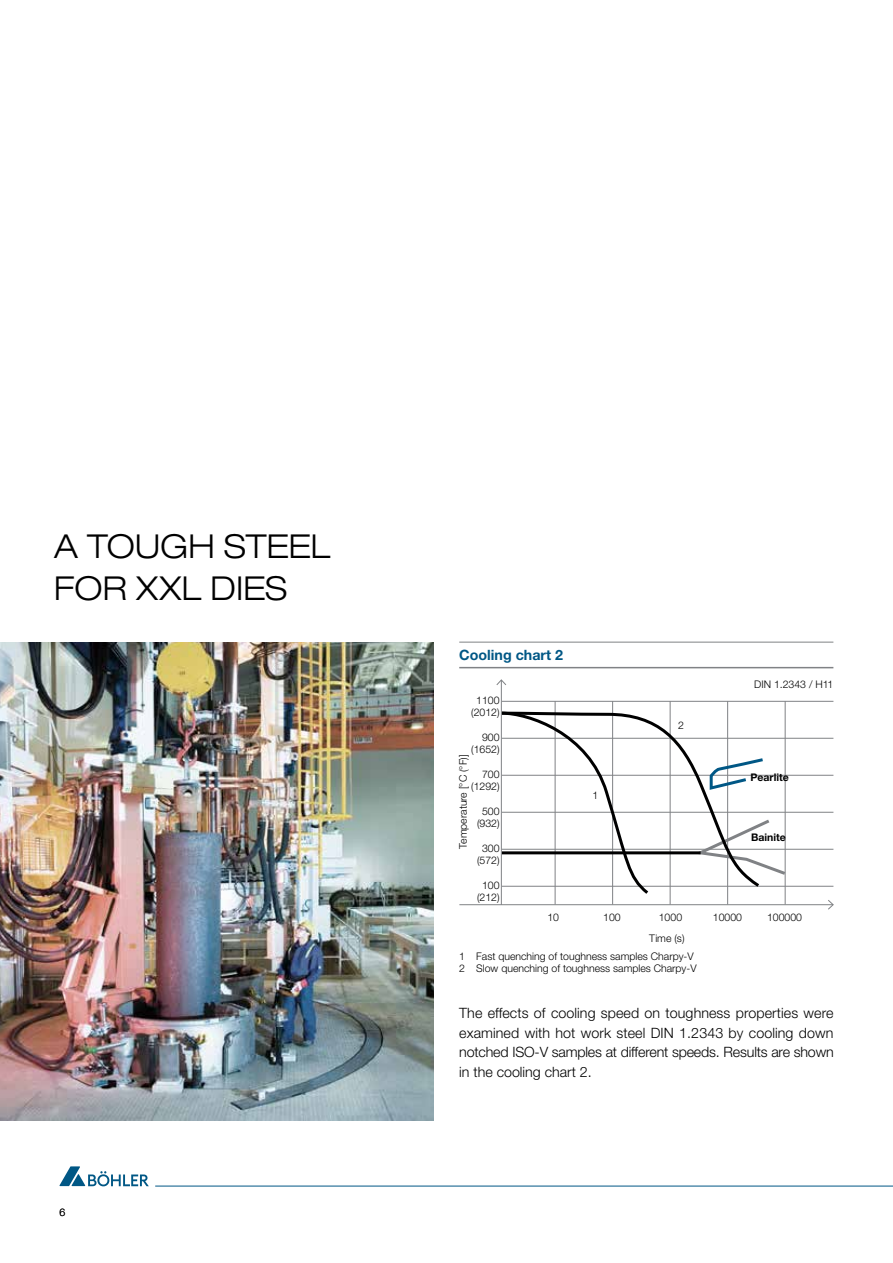
<style>
.page{position:relative;width:893px;height:1263px;background:#fff}
.page>*{position:absolute;margin:0;border:0;box-sizing:border-box;transform-origin:0 0}
.t1{font:300 expanded 33px/42px "Helvetica Neue LT Std";letter-spacing:-.005em;color:#000}
.t2{font:300 14.25px/19.5px "Helvetica Neue LT Std";letter-spacing:-.01em;color:#000;text-align:justify}
.t3{font:700 14.25px "Helvetica Neue LT Std";color:#005785}
.t4{font:300 10.5px/12.3px "Helvetica Neue LT Std";color:#000;text-align:center}
.t5{font:700 10.5px "Helvetica Neue LT Std";color:#000}
</style>
<div class="page">
<hr style="left:155px;top:1186px;width:738px;height:1px;background:#005785">
<svg style="left:60px;top:1166px;width:89px;height:20px"></svg>
<img style="left:0;top:642px;width:434px;height:478px">
<hr style="left:502px;top:701px;width:331px;height:1px;background:#808285">
<hr style="left:502px;top:738px;width:331px;height:1px;background:#808285">
<hr style="left:502px;top:775px;width:331px;height:1px;background:#808285">
<hr style="left:502px;top:812px;width:331px;height:1px;background:#808285">
<hr style="left:502px;top:849px;width:331px;height:1px;background:#808285">
<hr style="left:502px;top:886px;width:331px;height:1px;background:#808285">
<hr style="left:555px;top:701px;width:1px;height:203px;background:#808285">
<hr style="left:612px;top:701px;width:1px;height:203px;background:#808285">
<hr style="left:670px;top:701px;width:1px;height:203px;background:#808285">
<hr style="left:727px;top:701px;width:1px;height:203px;background:#808285">
<hr style="left:785px;top:701px;width:1px;height:203px;background:#808285">
<svg style="left:500px;top:710px;width:289px;height:187px"></svg>
<svg style="left:500px;top:710px;width:262px;height:180px"></svg>
<hr style="left:501px;top:680px;width:1px;height:225px;background:#808285">
<svg style="left:496px;top:679px;width:11px;height:6px"></svg>
<hr style="left:459px;top:667px;width:374px;height:1px;background:#808285">
<hr style="left:459px;top:642px;width:374px;height:1px;background:#808285">
<hr style="left:459px;top:904px;width:374px;height:1px;background:#808285">
<svg style="left:828px;top:900px;width:6px;height:10px"></svg>
<h1 class="t1" style="left:54px;top:524px;width:278px">A TOUGH STEEL<br>FOR XXL DIES</h1>
<p class="t4" style="left:60px;top:1205px;width:7px">6</p>
<h2 class="t3" style="left:459px;top:646px;width:105px">Cooling chart 2</h2>
<p class="t4" style="left:471px;top:693px;width:30px">1100 (2012)</p>
<p class="t4" style="left:471px;top:730px;width:30px;text-align:right">900 (1652)</p>
<p class="t4" style="left:471px;top:767px;width:30px;text-align:right">700 (1292)</p>
<p class="t4" style="left:477px;top:804px;width:24px">500 (932)</p>
<p class="t4" style="left:477px;top:841px;width:24px">300 (572)</p>
<p class="t4" style="left:477px;top:878px;width:24px">100 (212)</p>
<p class="t4" style="left:457px;top:848px;width:95px;rotate:-90deg">Temperature [°C (°F)]</p>
<p class="t4" style="left:592px;top:789px;width:7px">1</p>
<p class="t4" style="left:678px;top:719px;width:7px">2</p>
<p class="t4" style="left:754px;top:678px;width:81px">DIN 1.2343 / H11</p>
<p class="t5" style="left:750px;top:771px;width:40px">Pearlite</p>
<p class="t5" style="left:751px;top:831px;width:36px">Bainite</p>
<p class="t4" style="left:547px;top:911px;width:13px">10</p>
<p class="t4" style="left:603px;top:911px;width:19px">100</p>
<p class="t4" style="left:659px;top:911px;width:25px">1000</p>
<p class="t4" style="left:713px;top:911px;width:31px">10000</p>
<p class="t4" style="left:767px;top:911px;width:37px">100000</p>
<p class="t4" style="left:649px;top:932px;width:37px">Time (s)</p>
<p class="t4" style="left:459px;top:950px;width:239px;text-align:left">1 Fast quenching of toughness samples Charpy-V<br>2 Slow quenching of toughness samples Charpy-V</p>
<h2 class="t2" style="left:459px;top:1003px;width:376px">The effects of cooling speed on toughness properties were examined with hot work steel DIN 1.2343 by cooling down notched ISO-V samples at different speeds. Results are shown in the cooling chart 2.</h2>
</div>
